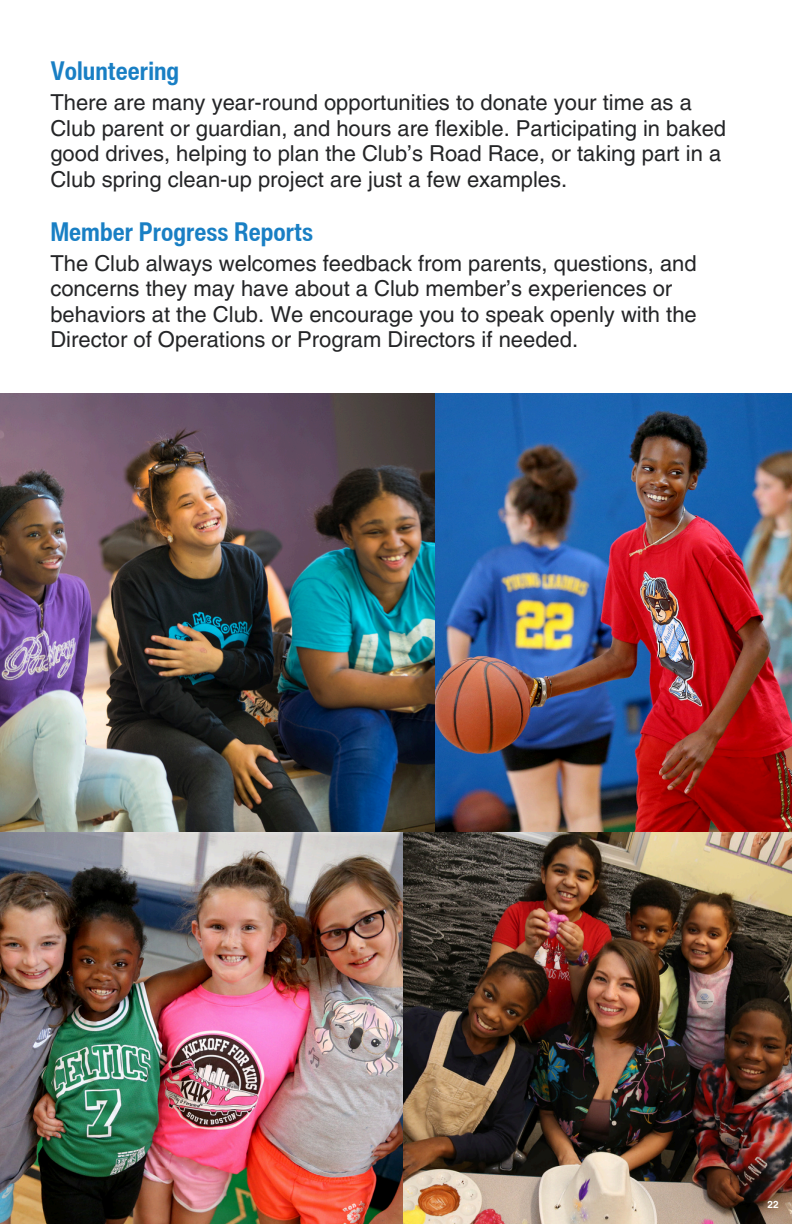
<style>
.page{position:relative;width:792px;height:1224px;background:#fff}
.page>*{position:absolute;margin:0;border:0;box-sizing:border-box;transform-origin:0 0}
.t1{font:700 condensed 26px "Helvetica Now Text";color:#197fc4}
.t2{font:22px/25.6px "Helvetica LT Pro";color:#242527}
.t3{font:700 10px "Helvetica LT Pro";color:#fff}
</style>
<div class="page">
<img style="left:0;top:394px;width:435px;height:439px">
<img style="left:435px;top:394px;width:357px;height:439px">
<img style="left:402px;top:833px;width:390px;height:391px">
<img style="left:0;top:833px;width:402px;height:391px">
<p class="t1" style="left:50px;top:51px;width:130px">Volunteering</p>
<p class="t2" style="left:50px;top:92px;width:677px">There are many year-round opportunities to donate your time as a Club parent or guardian, and hours are flexible. Participating in baked good drives, helping to plan the Club’s Road Race, or taking part in a Club spring clean-up project are just a few examples.</p>
<p class="t1" style="left:50px;top:212px;width:264px">Member Progress Reports</p>
<h1 class="t2" style="left:50px;top:252px;width:648px">The Club always welcomes feedback from parents, questions, and concerns they may have about a Club member’s experiences or behaviors at the Club. We encourage you to speak openly with the Director of Operations or Program Directors if needed.</h1>
<p class="t3" style="left:768px;top:1201px;width:13px">22</p>
</div>
